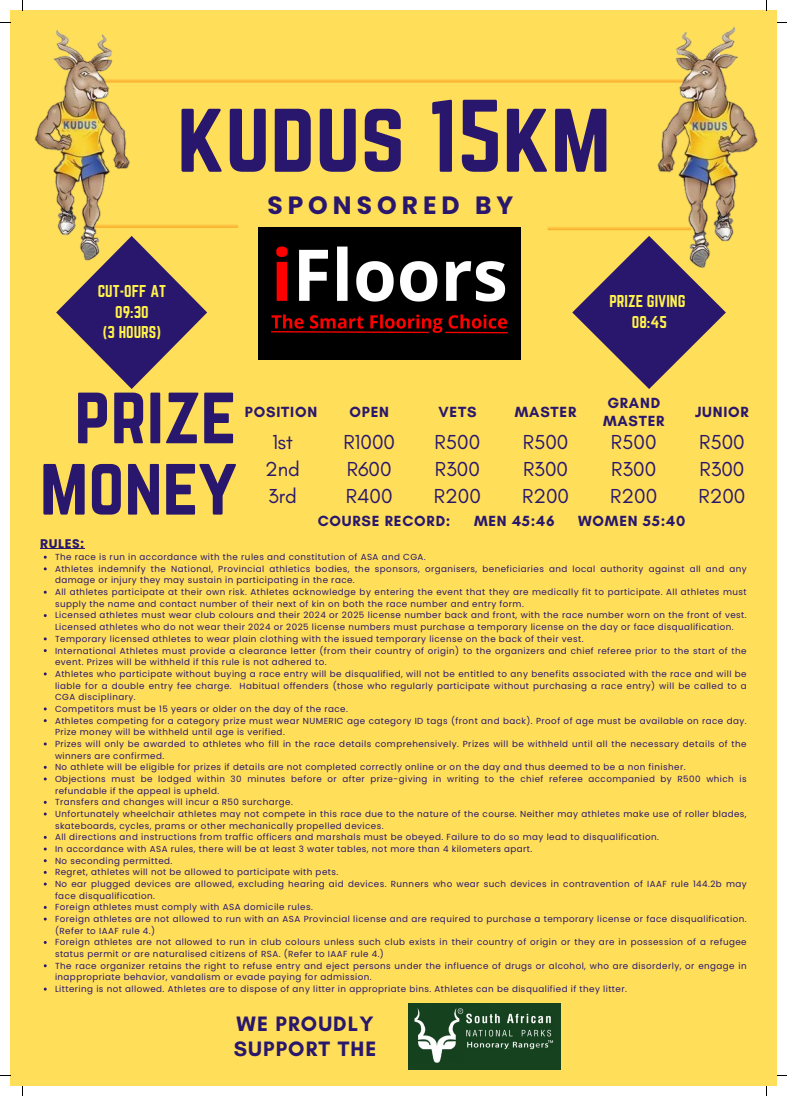
<style>
.page{position:relative;width:787px;height:1096px;background:#fff}
.page>*{position:absolute;margin:0;border:0;box-sizing:border-box;transform-origin:0 0}
.t1{font:90px "Norwester";color:#29176d}
.t2{font:72.38px/71.2px "Norwester";color:#29176d;text-align:center}
.t3{font:700 25px "Poppins";letter-spacing:.2em;color:#29176d}
.t4{font:700 21.25px/25.2px "Glacial Indifference";letter-spacing:.05em;color:#29176d}
.t5{font:20.62px/27.2px "Glacial Indifference";color:#29176d;text-align:justify}
.t6{font:700 15px/17.8px "Glacial Indifference";letter-spacing:.05em;color:#29176d}
.t7{font:15px/20.6px "Norwester";color:#fff24c;text-align:center}
.t8{font:700 12.5px "Poppins";letter-spacing:.05em;color:#29176d}
.t9{font:8.75px/11.6px "Poppins";letter-spacing:.05em;color:#29176d}
</style>
<div class="page">
<div style="left:10px;top:10px;width:767px;height:1076px;background:#ffde59"></div>
<svg style="left:148px;top:79px;width:492px;height:3px"></svg>
<svg style="left:148px;top:224px;width:90px;height:4px"></svg>
<svg style="left:548px;top:227px;width:92px;height:3px"></svg>
<img style="left:258px;top:228px;width:263px;height:131px">
<svg style="left:56px;top:252px;width:151px;height:137px"></svg>
<svg style="left:572px;top:245px;width:154px;height:144px"></svg>
<img style="left:640px;top:27px;width:118px;height:244px">
<img style="left:34px;top:30px;width:114px;height:239px">
<hr style="left:40px;top:548px;width:45px;height:1px;background:#29176d">
<img style="left:409px;top:1003px;width:152px;height:66px">
<p class="t1" style="left:177px;top:82px;width:435px">kudus 15km</p>
<h1 class="t7" style="left:98px;top:280px;width:70px">CUT-OFF AT<br>09:30</h1>
<h3 class="t7" style="left:103px;top:322px;width:60px">(3 HOURS)</h3>
<p class="t3" style="left:267px;top:187px;width:247px">SPONSORED BY</p>
<p class="t7" style="left:609px;top:291px;width:78px">PRIZE GIVING</p>
<p class="t7" style="left:632px;top:311px;width:36px">08:45</p>
<h2 class="t2" style="left:40px;top:378px;width:198px">prize money</h2>
<p class="t8" style="left:40px;top:534px;width:46px">RULES:</p>
<p class="t9" style="left:55px;top:551px;width:372px">The race is run in accordance with the rules and constitution of ASA and CGA.</p>
<h6 class="t9" style="left:55px;top:563px;width:693px">Athletes indemnify the National, Provincial athletics bodies, the sponsors, organisers, beneficiaries and local authority against all and any damage or injury they may sustain in participating in the race.</h6>
<h5 class="t9" style="left:55px;top:586px;width:693px">All athletes participate at their own risk. Athletes acknowledge by entering the event that they are medically fit to participate. All athletes must supply the name and contact number of their next of kin on both the race number and entry form.</h5>
<h6 class="t9" style="left:55px;top:609px;width:693px">Licensed athletes must wear club colours and their 2024 or 2025 license number back and front, with the race number worn on the front of vest.<br>Licensed athletes who do not wear their 2024 or 2025 license numbers must purchase a temporary license on the day or face disqualification.</h6>
<h6 class="t9" style="left:55px;top:633px;width:530px">Temporary licensed athletes to wear plain clothing with the issued temporary license on the back of their vest.</h6>
<p class="t9" style="left:55px;top:644px;width:693px">International Athletes must provide a clearance letter (from their country of origin) to the organizers and chief referee prior to the start of the event. Prizes will be withheld if this rule is not adhered to.</p>
<h5 class="t9" style="left:55px;top:668px;width:693px;text-align:justify">Athletes who participate without buying a race entry will be disqualified, will not be entitled to any benefits associated with the race and will be liable for a double entry fee charge. Habitual offenders (those who regularly participate without purchasing a race entry) will be called to a CGA disciplinary.</h5>
<p class="t9" style="left:55px;top:703px;width:294px">Competitors must be 15 years or older on the day of the race.</p>
<h5 class="t9" style="left:55px;top:714px;width:693px">Athletes competing for a category prize must wear NUMERIC age category ID tags (front and back). Proof of age must be available on race day.<br>Prize money will be withheld until age is verified.</h5>
<p class="t9" style="left:55px;top:738px;width:693px">Prizes will only be awarded to athletes who fill in the race details comprehensively. Prizes will be withheld until all the necessary details of the winners are confirmed.</p>
<h5 class="t9" style="left:55px;top:761px;width:632px">No athlete will be eligible for prizes if details are not completed correctly online or on the day and thus deemed to be a non finisher.</h5>
<p class="t9" style="left:55px;top:773px;width:693px">Objections must be lodged within 30 minutes before or after prize-giving in writing to the chief referee accompanied by R500 which is refundable if the appeal is upheld.</p>
<h5 class="t9" style="left:55px;top:796px;width:239px">Transfers and changes will incur a R50 surcharge.</h5>
<p class="t9" style="left:55px;top:808px;width:693px">Unfortunately wheelchair athletes may not compete in this race due to the nature of the course. Neither may athletes make use of roller blades, skateboards, cycles, prams or other mechanically propelled devices.</p>
<p class="t9" style="left:55px;top:831px;width:606px">All directions and instructions from traffic officers and marshals must be obeyed. Failure to do so may lead to disqualification.</p>
<p class="t9" style="left:55px;top:843px;width:479px">In accordance with ASA rules, there will be at least 3 water tables, not more than 4 kilometers apart.</p>
<p class="t9" style="left:55px;top:854px;width:119px">No seconding permitted.</p>
<p class="t9" style="left:55px;top:866px;width:285px">Regret, athletes will not be allowed to participate with pets.</p>
<p class="t9" style="left:55px;top:878px;width:693px">No ear plugged devices are allowed, excluding hearing aid devices. Runners who wear such devices in contravention of IAAF rule 144.2b may face disqualification.</p>
<p class="t9" style="left:55px;top:901px;width:259px">Foreign athletes must comply with ASA domicile rules.</p>
<p class="t9" style="left:55px;top:913px;width:693px">Foreign athletes are not allowed to run with an ASA Provincial license and are required to purchase a temporary license or face disqualification. (Refer to IAAF rule 4.)</p>
<p class="t9" style="left:55px;top:936px;width:693px">Foreign athletes are not allowed to run in club colours unless such club exists in their country of origin or they are in possession of a refugee status permit or are naturalised citizens of RSA. (Refer to IAAF rule 4.)</p>
<p class="t9" style="left:55px;top:959px;width:693px">The race organizer retains the right to refuse entry and eject persons under the influence of drugs or alcohol, who are disorderly, or engage in inappropriate behavior, vandalism or evade paying for admission.</p>
<p class="t9" style="left:55px;top:983px;width:573px">Littering is not allowed. Athletes are to dispose of any litter in appropriate bins. Athletes can be disqualified if they litter.</p>
<p class="t4" style="left:234px;top:1010px;width:144px">WE PROUDLY<br>SUPPORT THE</p>
<p class="t6" style="left:245px;top:403px;width:74px">POSITION</p>
<p class="t6" style="left:349px;top:403px;width:41px">OPEN</p>
<p class="t6" style="left:438px;top:403px;width:40px">VETS</p>
<p class="t6" style="left:515px;top:403px;width:63px">MASTER</p>
<p class="t6" style="left:603px;top:394px;width:63px">GRAND<br>MASTER</p>
<p class="t6" style="left:695px;top:403px;width:55px">JUNIOR</p>
<p class="t5" style="left:434px;top:428px;width:49px">R500<br>R300<br>R200</p>
<p class="t5" style="left:522px;top:428px;width:49px">R500<br>R300<br>R200</p>
<p class="t5" style="left:610px;top:428px;width:49px">R500<br>R300<br>R200</p>
<p class="t5" style="left:698px;top:428px;width:49px">R500<br>R300<br>R200</p>
<p class="t6" style="left:318px;top:511px;width:134px">COURSE RECORD:</p>
<p class="t6" style="left:474px;top:511px;width:82px">MEN 45:46</p>
<p class="t6" style="left:578px;top:511px;width:109px">WOMEN 55:40</p>
<p class="t5" style="left:272px;top:428px;width:22px">1st</p>
<p class="t5" style="left:343px;top:428px;width:53px;text-align:left">R1000<br>R600<br>R400</p>
<h4 class="t5" style="left:265px;top:455px;width:36px">2nd</h4>
<p class="t5" style="left:268px;top:482px;width:30px">3rd</p>
</div>
